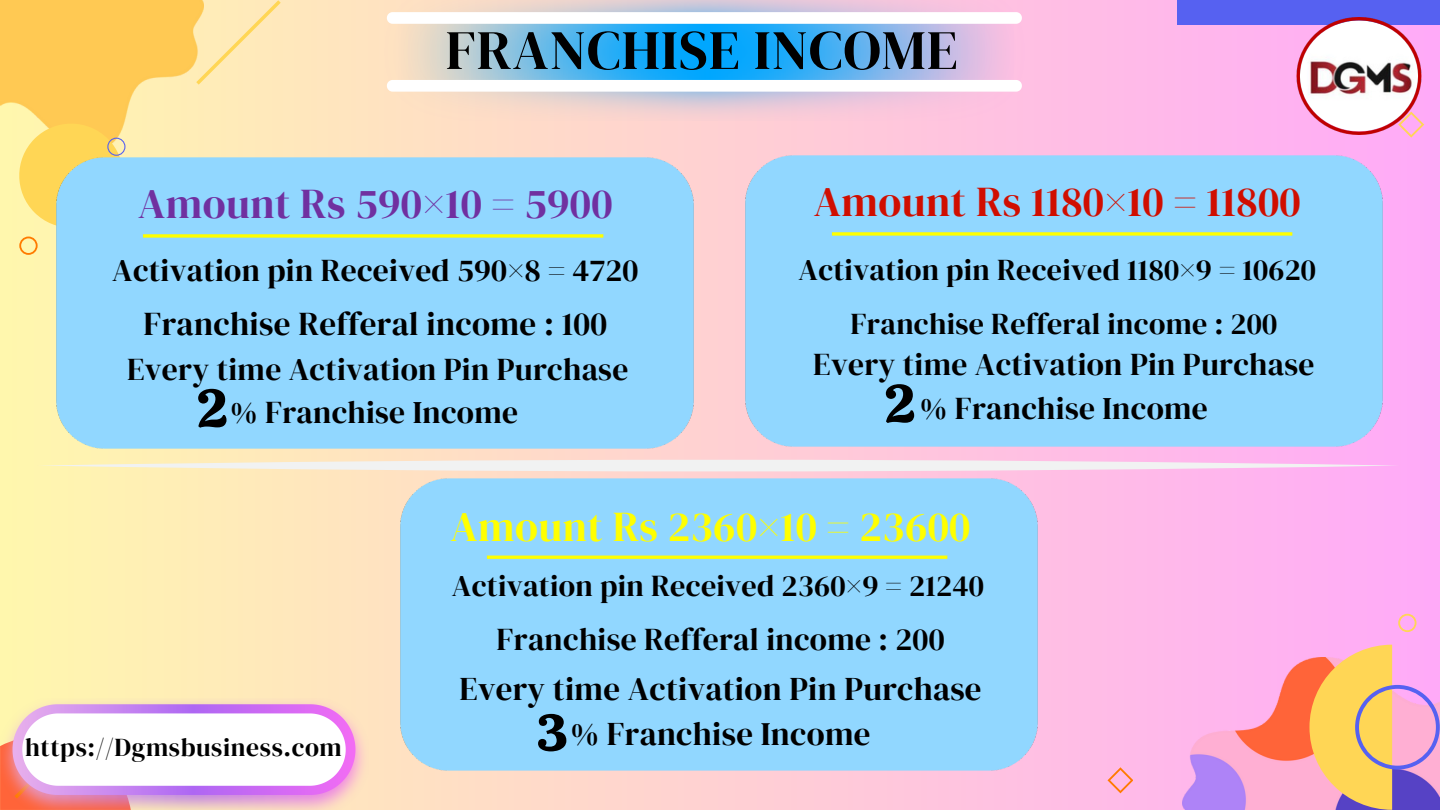
<style>
.page{position:relative;width:1440px;height:810px;background:#fff}
.page>*{position:absolute;margin:0;border:0;box-sizing:border-box;transform-origin:0 0}
.t1{font:55.5px "DM Serif Display";letter-spacing:.02em;color:#000}
.t2{font:54px "Calistoga";color:#000}
.t3{font:52.5px "Calistoga";color:#000}
.t4{font:42px "DM Serif Display";letter-spacing:.01em;color:#d00e00}
.t5{font:42px "DM Serif Display";letter-spacing:.01em;color:#ff0}
.t6{font:42px "DM Serif Display";letter-spacing:.01em;color:#7030a0}
.t7{font:33px "DM Serif Display";letter-spacing:.01em;color:#000}
.t8{font:32.85px/45px "DM Serif Display";letter-spacing:.01em;color:#000;text-align:center}
.t9{font:31.5px/43.8px "DM Serif Display";letter-spacing:.01em;color:#000;text-align:center}
.t10{font:30.15px "DM Serif Display";letter-spacing:.01em;color:#000}
.t11{font:30px "DM Serif Display";letter-spacing:.01em;color:#000}
.t12{font:25.5px "DM Serif Display";letter-spacing:.025em;color:#000}
</style>
<div class="page">
<div style="left:0;top:0;width:1440px;height:810px;background:linear-gradient(to right,#fff7ad,#ffaaf8)"></div>
<img style="left:0;top:0;width:204px;height:150px">
<img style="left:1183px;top:658px;width:126px;height:152px">
<svg style="left:19px;top:124px;width:106px;height:104px;background:#fddc6d"></svg>
<svg style="left:19px;top:237px;width:19px;height:18px"></svg>
<svg style="left:196px;top:0;width:85px;height:85px;background:#fee8b1"></svg>
<svg style="left:1107px;top:767px;width:26px;height:26px"></svg>
<div style="left:1177px;top:0;width:263px;height:25px;background:#5661f1"></div>
<svg style="left:1398px;top:112px;width:26px;height:26px"></svg>
<svg style="left:1309px;top:645px;width:131px;height:165px;background:#e8b196"></svg>
<svg style="left:1398px;top:614px;width:19px;height:18px"></svg>
<img style="left:1296px;top:17px;width:125px;height:117px">
<img style="left:0;top:698px;width:368px;height:112px">
<svg style="left:0;top:704px;width:355px;height:106px"></svg>
<img style="left:360px;top:0;width:688px;height:121px">
<svg style="left:395px;top:24px;width:618px;height:56px;background:#6fb8ea"></svg>
<svg style="left:387px;top:12px;width:635px;height:12px"></svg>
<svg style="left:387px;top:80px;width:635px;height:12px"></svg>
<img style="left:47px;top:148px;width:657px;height:310px">
<img style="left:735px;top:146px;width:657px;height:310px">
<img style="left:391px;top:473px;width:657px;height:306px">
<svg style="left:38px;top:458px;width:1362px;height:15px"></svg>
<h3 class="t1" style="left:446px;top:11px;width:513px">FRANCHISE INCOME</h3>
<h2 class="t6" style="left:138px;top:174px;width:476px">Amount Rs 590×10 = 5900</h2>
<p class="t4" style="left:814px;top:172px;width:488px">Amount Rs 1180×10 = 11800</p>
<h3 class="t9" style="left:112px;top:248px;width:528px">Activation pin Received 590×8 = 4720</h3>
<h3 class="t7" style="left:144px;top:301px;width:465px">Franchise Refferal income : 100</h3>
<h3 class="t9" style="left:127px;top:347px;width:503px">Every time Activation Pin Purchase % Franchise Income</h3>
<h3 class="t11" style="left:799px;top:249px;width:519px">Activation pin Received 1180×9 = 10620</h3>
<h3 class="t11" style="left:851px;top:303px;width:428px">Franchise Refferal income : 200</h3>
<p class="t9" style="left:813px;top:342px;width:503px">Every time Activation Pin Purchase % Franchise Income</p>
<p class="t2" style="left:197px;top:373px;width:33px">2</p>
<h3 class="t2" style="left:884px;top:368px;width:33px">2</h3>
<h2 class="t5" style="left:451px;top:498px;width:521px">Amount Rs 2360×10 = 23600</h2>
<p class="t10" style="left:452px;top:565px;width:534px">Activation pin Received 2360×9 = 21240</p>
<p class="t12" style="left:25px;top:729px;width:318px">https://Dgmsbusiness.com</p>
<h3 class="t9" style="left:497px;top:617px;width:449px">Franchise Refferal income : 200</h3>
<p class="t8" style="left:459px;top:666px;width:524px">Every time Activation Pin Purchase % Franchise Income</p>
<p class="t3" style="left:536px;top:699px;width:34px">3</p>
</div>
